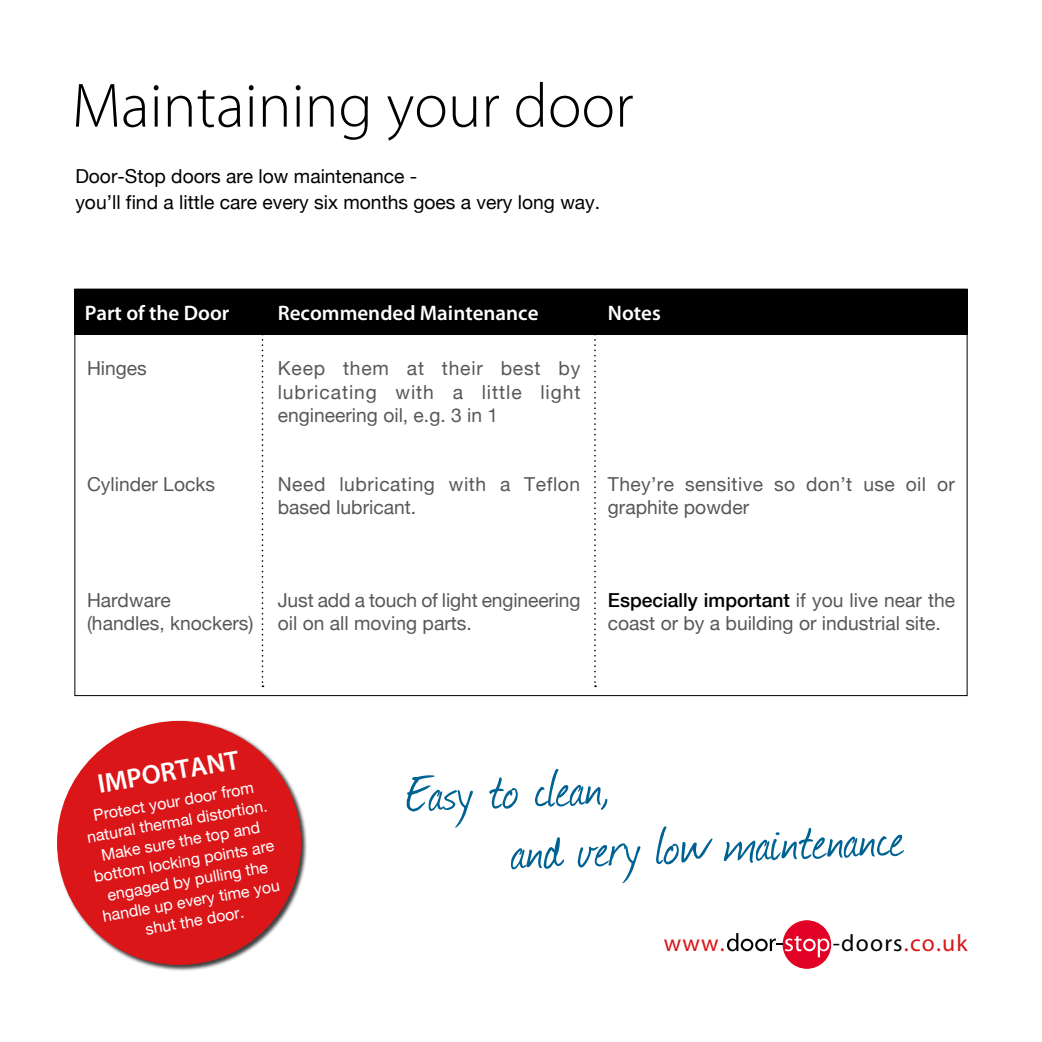
<style>
.page{position:relative;width:1042px;height:1042px;background:#fff}
.page>*{position:absolute;margin:0;border:0;box-sizing:border-box;transform-origin:0 0}
.t1{font:300 63px "Myriad Pro";color:#000}
.t2{font:61.25px/61.2px "Journal";color:#006293}
.t3{font:600 27.12px "Myriad Pro";color:#fff}
.t4{font:23.8px "Myriad Pro";letter-spacing:.05em;color:#000}
.t5{font:23.8px "Myriad Pro";color:#db1619}
.t6{font:600 21px "Myriad Pro";color:#fff}
.t7{font:19.25px/23.1px "Helvetica Neue";color:#58585a}
.t8{font:19.25px/26.2px "Helvetica Neue";color:#000}
.t9{font:19.25px/23.1px "Helvetica Neue";letter-spacing:.02em;color:#58585a}
.t10{font:19.25px/23.1px "Helvetica Neue";letter-spacing:.03em;color:#58585a}
.t11{font:15.92px/20.1px "Helvetica Neue";color:#fff;text-align:center}
.s1{font-weight:500;color:#000}
.s2{color:#db1619}
</style>
<div class="page">
<div style="left:56px;top:720px;width:252px;height:251px;background:#000;opacity:.75"></div>
<div style="left:57px;top:721px;width:244px;height:244px;background:#db1619;border-radius:50%"></div>
<div style="left:74px;top:289px;width:893px;height:45px;background:#000"></div>
<svg style="left:262px;top:334px;width:1px;height:353px"></svg>
<svg style="left:594px;top:334px;width:2px;height:353px"></svg>
<div style="left:783px;top:921px;width:47px;height:47px;background:#e20026;border-radius:50%"></div>
<div style="left:783px;top:920px;width:48px;height:48px;border:1px solid #e2001a;border-radius:50%"></div>
<svg style="left:727px;top:933px;width:102px;height:24px"></svg>
<h1 class="t1" style="left:72px;top:82px;width:563px">Maintaining your door</h1>
<p class="t8" style="left:75px;top:164px;width:526px">Door-Stop doors are low maintenance -<br>you’ll find a little care every six months goes a very long way.</p>
<p class="t6" style="left:85px;top:304px;width:146px">Part of the Door</p>
<p class="t6" style="left:278px;top:304px;width:262px">Recommended Maintenance</p>
<p class="t6" style="left:608px;top:304px;width:55px">Notes</p>
<p class="t7" style="left:87px;top:358px;width:61px">Hinges</p>
<p class="t7" style="left:278px;top:358px;width:304px;text-align:justify">Keep them at their best by lubricating with a little light engineering oil, e.g. 3 in 1</p>
<p class="t7" style="left:87px;top:474px;width:129px">Cylinder Locks</p>
<p class="t10" style="left:278px;top:474px;width:304px">Need lubricating with a Teflon based lubricant.</p>
<p class="t9" style="left:608px;top:474px;width:349px">They’re sensitive so don’t use oil or graphite powder</p>
<p class="t7" style="left:87px;top:589px;width:168px">Hardware<br>(handles, knockers)</p>
<p class="t7" style="left:278px;top:589px;width:304px">Just add a touch of light engineering oil on all moving parts.</p>
<p class="t7" style="left:608px;top:589px;width:349px"><span class="s1">Especially important</span> if you live near the coast or by a building or industrial site.</p>
<h3 class="t3" style="left:96px;top:774px;width:145px;rotate:-10deg">IMPORTANT</h3>
<p class="t11" style="left:82px;top:808px;width:184px;rotate:-10deg">Protect your door from natural thermal distortion.<br>Make sure the top and bottom locking points are engaged by pulling the handle up every time you shut the door.</p>
<h2 class="t2" style="left:509px;top:758px;width:394px;text-indent:-104px;rotate:-2deg">Easy to clean,<br>and very low maintenance</h2>
<p class="t5" style="left:664px;top:934px;width:62px">www.</p>
<p class="t4" style="left:833px;top:934px;width:136px">-doors<span class="s2">.co.uk</span></p>
</div>
